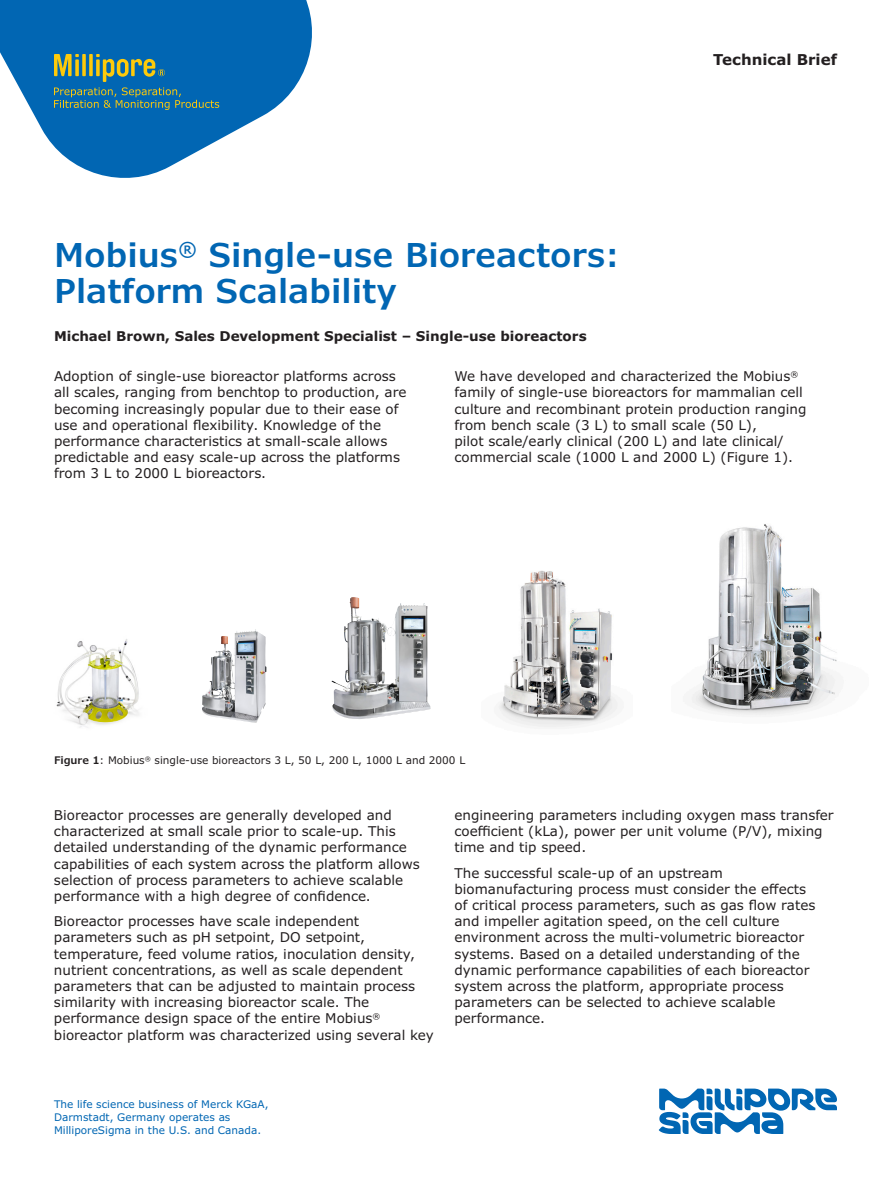
<style>
.page{position:relative;width:891px;height:1188px;background:#fff}
.page>*{position:absolute;margin:0;border:0;box-sizing:border-box;transform-origin:0 0}
.t1{font:600 33px/36px "Verdana Pro";color:#0166b3}
.t2{font:700 15px "Verdana Pro";color:#231f20}
.t3{font:13.5px/16.2px "Verdana Pro";color:#231f20}
.t4{font:700 13.5px "Verdana Pro";color:#231f20}
.t5{font:10.5px/12.6px "Verdana Pro";color:#0166b3}
.t6{font:10.5px "Verdana Pro";color:#231f20}
.s1{font-weight:600}
</style>
<div class="page">
<svg style="left:0;top:0;width:312px;height:178px;fill:#0166b3"></svg>
<svg style="left:54px;top:54px;width:165px;height:56px;background:#307892"></svg>
<img style="left:56px;top:639px;width:83px;height:89px">
<img style="left:217px;top:629px;width:39px;height:35px">
<img style="left:331px;top:597px;width:100px;height:122px">
<img style="left:498px;top:570px;width:120px;height:158px">
<img style="left:691px;top:524px;width:146px;height:192px">
<svg style="left:659px;top:1089px;width:178px;height:45px"></svg>
<p class="t2" style="left:713px;top:50px;width:125px">Technical Brief</p>
<h1 class="t1" style="left:54px;top:237px;width:567px">Mobius<sup>®</sup> Single-use Bioreactors:<br>Platform Scalability</h1>
<p class="t4" style="left:54px;top:328px;width:534px">Michael Brown, Sales Development Specialist – Single-use bioreactors</p>
<p class="t3" style="left:54px;top:368px;width:354px">Adoption of single-use bioreactor platforms across all scales, ranging from benchtop to production, are becoming increasingly popular due to their ease of use and operational flexibility. Knowledge of the performance characteristics at small-scale allows predictable and easy scale-up across the platforms from 3 L to 2000 L bioreactors.</p>
<p class="t3" style="left:454px;top:368px;width:353px">We have developed and characterized the Mobius<sup>® </sup>family of single-use bioreactors for mammalian cell culture and recombinant protein production ranging from bench scale (3 L) to small scale (50 L),<br>pilot scale/early clinical (200 L) and late clinical/ commercial scale (1000 L and 2000 L) (Figure 1).</p>
<p class="t6" style="left:54px;top:754px;width:413px"><span class="s1">Figure 1</span>: Mobius<sup>®</sup> single-use bioreactors 3 L, 50 L, 200 L, 1000 L and 2000 L</p>
<p class="t3" style="left:54px;top:807px;width:367px">Bioreactor processes are generally developed and characterized at small scale prior to scale-up. This detailed understanding of the dynamic performance capabilities of each system across the platform allows selection of process parameters to achieve scalable performance with a high degree of confidence.</p>
<p class="t3" style="left:54px;top:913px;width:381px">Bioreactor processes have scale independent parameters such as pH setpoint, DO setpoint, temperature, feed volume ratios, inoculation density, nutrient concentrations, as well as scale dependent parameters that can be adjusted to maintain process similarity with increasing bioreactor scale. The performance design space of the entire Mobius<sup>® </sup>bioreactor platform was characterized using several key</p>
<p class="t3" style="left:454px;top:807px;width:381px">engineering parameters including oxygen mass transfer coefficient (kLa), power per unit volume (P/V), mixing time and tip speed.</p>
<p class="t3" style="left:454px;top:865px;width:362px">The successful scale-up of an upstream biomanufacturing process must consider the effects of critical process parameters, such as gas flow rates and impeller agitation speed, on the cell culture environment across the multi-volumetric bioreactor systems. Based on a detailed understanding of the dynamic performance capabilities of each bioreactor system across the platform, appropriate process parameters can be selected to achieve scalable performance.</p>
<p class="t5" style="left:54px;top:1098px;width:216px">The life science business of Merck KGaA,<br>Darmstadt, Germany operates as<br>MilliporeSigma in the U.S. and Canada.</p>
</div>
